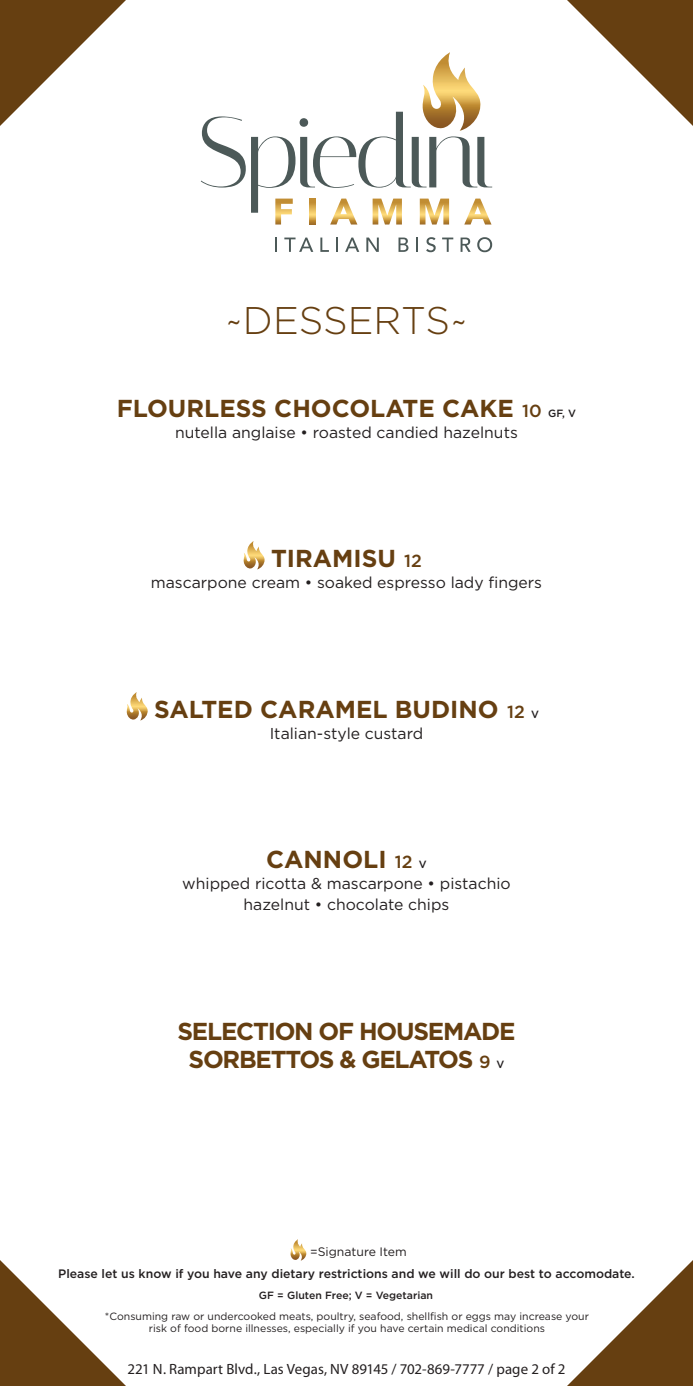
<style>
.page{position:relative;width:693px;height:1386px;background:#fff}
.page>*{position:absolute;margin:0;border:0;box-sizing:border-box;transform-origin:0 0}
.t1{font:300 38.5px "Gotham";color:#663f11}
.t2{font:700 24.5px "Gotham";color:#663f11}
.t3{font:700 24.5px/28px "Gotham";letter-spacing:-.05em;color:#663f11;text-align:center}
.t4{font:15.75px "Gotham";color:#231f20}
.t5{font:14.88px "Myriad Pro";letter-spacing:.005em;color:#231f20}
.t6{font:500 12.25px "Gotham";color:#231f20}
.t7{font:12.25px "Gotham";color:#231f20}
.Disclaimer_Text{font:10.5px/12.2px "Gotham";color:#231f20;text-align:center}
.t8{font:500 10.5px "Gotham";color:#231f20}
.s1{font-weight:500;font-size:17.5px}
.s2{font-weight:500;font-size:10.5px;color:#231f20}
</style>
<div class="page">
<svg style="left:201px;top:52px;width:291px;height:173px"></svg>
<svg style="left:275px;top:238px;width:2px;height:14px"></svg>
<svg style="left:284px;top:238px;width:29px;height:14px"></svg>
<svg style="left:320px;top:238px;width:9px;height:14px"></svg>
<svg style="left:336px;top:238px;width:2px;height:14px"></svg>
<svg style="left:345px;top:238px;width:14px;height:14px"></svg>
<svg style="left:366px;top:238px;width:13px;height:14px"></svg>
<svg style="left:399px;top:238px;width:9px;height:14px"></svg>
<svg style="left:416px;top:238px;width:2px;height:14px"></svg>
<svg style="left:426px;top:237px;width:10px;height:15px"></svg>
<svg style="left:442px;top:238px;width:11px;height:14px"></svg>
<svg style="left:461px;top:238px;width:10px;height:14px"></svg>
<svg style="left:477px;top:237px;width:15px;height:15px"></svg>
<svg style="left:243px;top:541px;width:22px;height:28px"></svg>
<svg style="left:127px;top:692px;width:21px;height:29px"></svg>
<svg style="left:291px;top:1239px;width:15px;height:22px"></svg>
<svg style="left:0;top:1260px;width:126px;height:126px"></svg>
<svg style="left:567px;top:0;width:126px;height:126px"></svg>
<svg style="left:567px;top:1260px;width:126px;height:126px"></svg>
<svg style="left:0;top:0;width:126px;height:126px"></svg>
<p class="t1" style="left:225px;top:296px;width:244px">~DESSERTS~</p>
<p class="t2" style="left:117px;top:392px;width:461px">FLOURLESS CHOCOLATE CAKE <span class="s1">10</span> <span class="s2">GF, V</span></p>
<p class="t4" style="left:175px;top:422px;width:344px">nutella anglaise • roasted candied hazelnuts</p>
<p class="t2" style="left:271px;top:542px;width:152px">TIRAMISU <span class="s1">12</span></p>
<p class="t4" style="left:151px;top:573px;width:393px">mascarpone cream • soaked espresso lady fingers</p>
<p class="t2" style="left:154px;top:693px;width:386px">SALTED CARAMEL BUDINO <span class="s1">12</span> <span class="s2">V</span></p>
<p class="t4" style="left:270px;top:723px;width:155px">Italian-style custard</p>
<p class="t2" style="left:266px;top:843px;width:162px">CANNOLI <span class="s1">12</span> <span class="s2">V</span></p>
<p class="t4" style="left:182px;top:874px;width:330px">whipped ricotta &amp; mascarpone • pistachio</p>
<p class="t4" style="left:244px;top:895px;width:207px">hazelnut • chocolate chips</p>
<p class="t3" style="left:177px;top:1016px;width:340px">SELECTION OF HOUSEMADE<br>SORBETTOS &amp; GELATOS <span class="s1">9</span> <span class="s2">V</span></p>
<p class="t7" style="left:310px;top:1243px;width:98px">=Signature Item</p>
<p class="t6" style="left:58px;top:1266px;width:578px">Please let us know if you have any dietary restrictions and we will do our best to accomodate.</p>
<p class="Disclaimer_Text" style="left:105px;top:1310px;width:486px">*Consuming raw or undercooked meats, poultry, seafood, shellfish or eggs may increase your risk of food borne illnesses, especially if you have certain medical conditions</p>
<p class="t8" style="left:259px;top:1289px;width:176px">GF = Gluten Free; V = Vegetarian</p>
<p class="t5" style="left:128px;top:1360px;width:440px">221 N. Rampart Blvd., Las Vegas, NV 89145 / 702-869-7777 / page 2 of 2</p>
</div>
